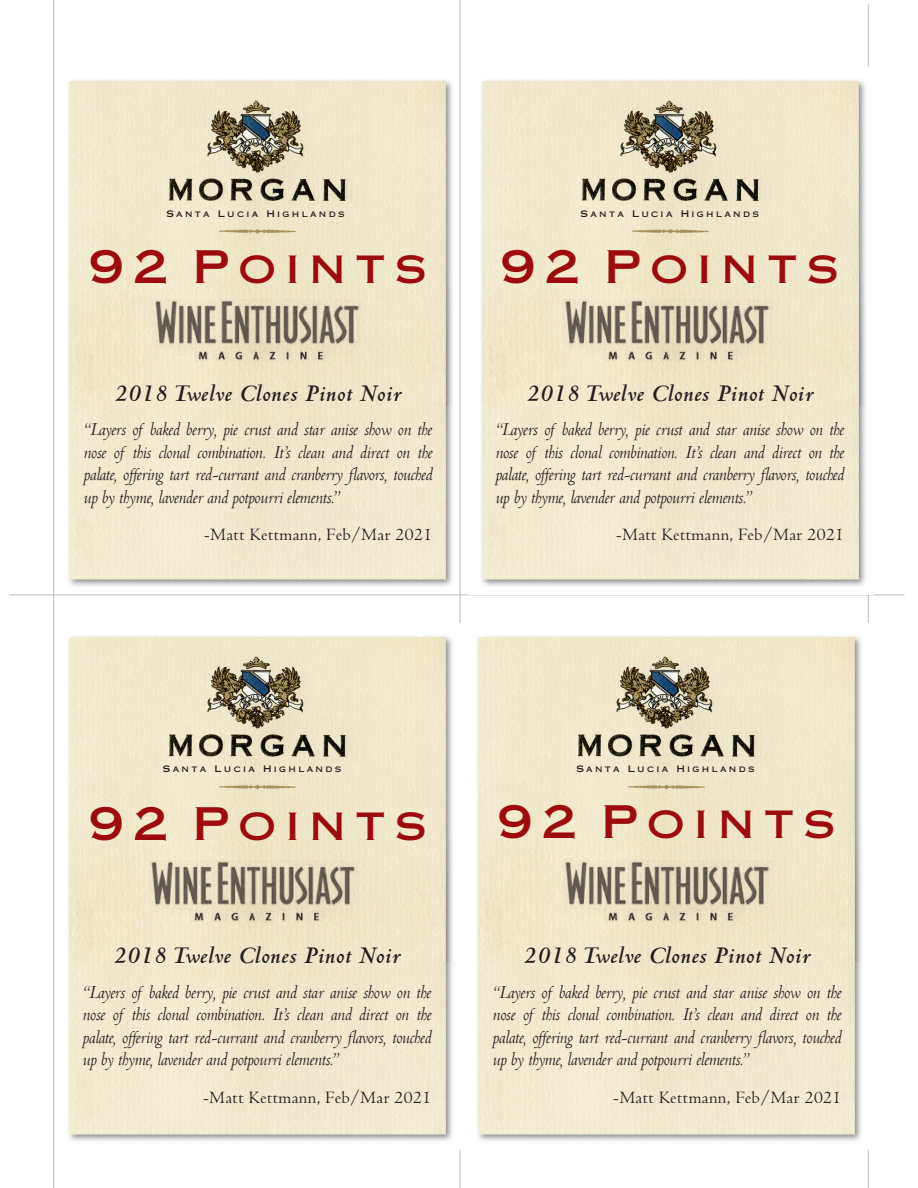
<style>
.page{position:relative;width:918px;height:1188px;background:#fff}
.page>*{position:absolute;margin:0;border:0;box-sizing:border-box;transform-origin:0 0}
.t1{font:45px "Copperplate Gothic Std 31 AB";letter-spacing:.2em;color:#9e0b0f}
.t2{font:italic 700 25.5px "Centaur";letter-spacing:.025em;color:#231f20}
.t3{font:19.5px/22.5px "Centaur MT Italic";letter-spacing:-.015em;color:#231f20;text-align:justify}
.t4{font:18px "Centaur";letter-spacing:.025em;color:#231f20}
.t5{font:9px "Copperplate Gothic Std 31 AB";letter-spacing:.26em;color:#231f20}
</style>
<div class="page">
<img style="left:68px;top:68px;width:392px;height:526px">
<img style="left:152px;top:300px;width:209px;height:62px">
<hr style="left:53px;top:0;width:1px;height:1188px;background:#bcbec0">
<hr style="left:868px;top:4px;width:1px;height:1184px;background:#bcbec0">
<hr style="left:9px;top:595px;width:895px;height:1px;background:#bcbec0">
<hr style="left:460px;top:0;width:1px;height:1188px;background:#bcbec0">
<img style="left:481px;top:68px;width:388px;height:526px">
<img style="left:68px;top:635px;width:385px;height:506px">
<img style="left:477px;top:623px;width:392px;height:527px">
<img style="left:562px;top:300px;width:210px;height:62px">
<img style="left:149px;top:860px;width:209px;height:63px">
<img style="left:562px;top:860px;width:210px;height:63px">
<p class="t5" style="left:166px;top:208px;width:180px">Santa Lucia Highlands</p>
<p class="t5" style="left:581px;top:208px;width:180px">Santa Lucia Highlands</p>
<h1 class="t1" style="left:89px;top:240px;width:340px">92 Points</h1>
<h2 class="t2" style="left:115px;top:377px;width:288px">2018 Twelve Clones Pinot Noir</h2>
<p class="t3" style="left:84px;top:418px;width:350px">“Layers of baked berry, pie crust and star anise show on the nose of this clonal combination. It’s clean and direct on the palate, offering tart red-currant and cranberry flavors, touched up by thyme, lavender and potpourri elements.”</p>
<p class="t4" style="left:204px;top:525px;width:230px">-Matt Kettmann, Feb/Mar 2021</p>
<h1 class="t1" style="left:501px;top:240px;width:340px">92 Points</h1>
<h2 class="t2" style="left:526px;top:377px;width:288px">2018 Twelve Clones Pinot Noir</h2>
<p class="t3" style="left:495px;top:418px;width:350px">“Layers of baked berry, pie crust and star anise show on the nose of this clonal combination. It’s clean and direct on the palate, offering tart red-currant and cranberry flavors, touched up by thyme, lavender and potpourri elements.”</p>
<p class="t4" style="left:616px;top:525px;width:230px">-Matt Kettmann, Feb/Mar 2021</p>
<p class="t5" style="left:163px;top:764px;width:180px">Santa Lucia Highlands</p>
<p class="t5" style="left:576px;top:764px;width:180px">Santa Lucia Highlands</p>
<h1 class="t1" style="left:89px;top:797px;width:340px">92 Points</h1>
<h1 class="t1" style="left:497px;top:795px;width:340px">92 Points</h1>
<h2 class="t2" style="left:114px;top:940px;width:288px">2018 Twelve Clones Pinot Noir</h2>
<p class="t3" style="left:83px;top:980px;width:350px">“Layers of baked berry, pie crust and star anise show on the nose of this clonal combination. It’s clean and direct on the palate, offering tart red-currant and cranberry flavors, touched up by thyme, lavender and potpourri elements.”</p>
<p class="t4" style="left:203px;top:1087px;width:230px">-Matt Kettmann, Feb/Mar 2021</p>
<h2 class="t2" style="left:524px;top:940px;width:288px">2018 Twelve Clones Pinot Noir</h2>
<p class="t3" style="left:493px;top:980px;width:350px">“Layers of baked berry, pie crust and star anise show on the nose of this clonal combination. It’s clean and direct on the palate, offering tart red-currant and cranberry flavors, touched up by thyme, lavender and potpourri elements.”</p>
<p class="t4" style="left:613px;top:1087px;width:230px">-Matt Kettmann, Feb/Mar 2021</p>
</div>
